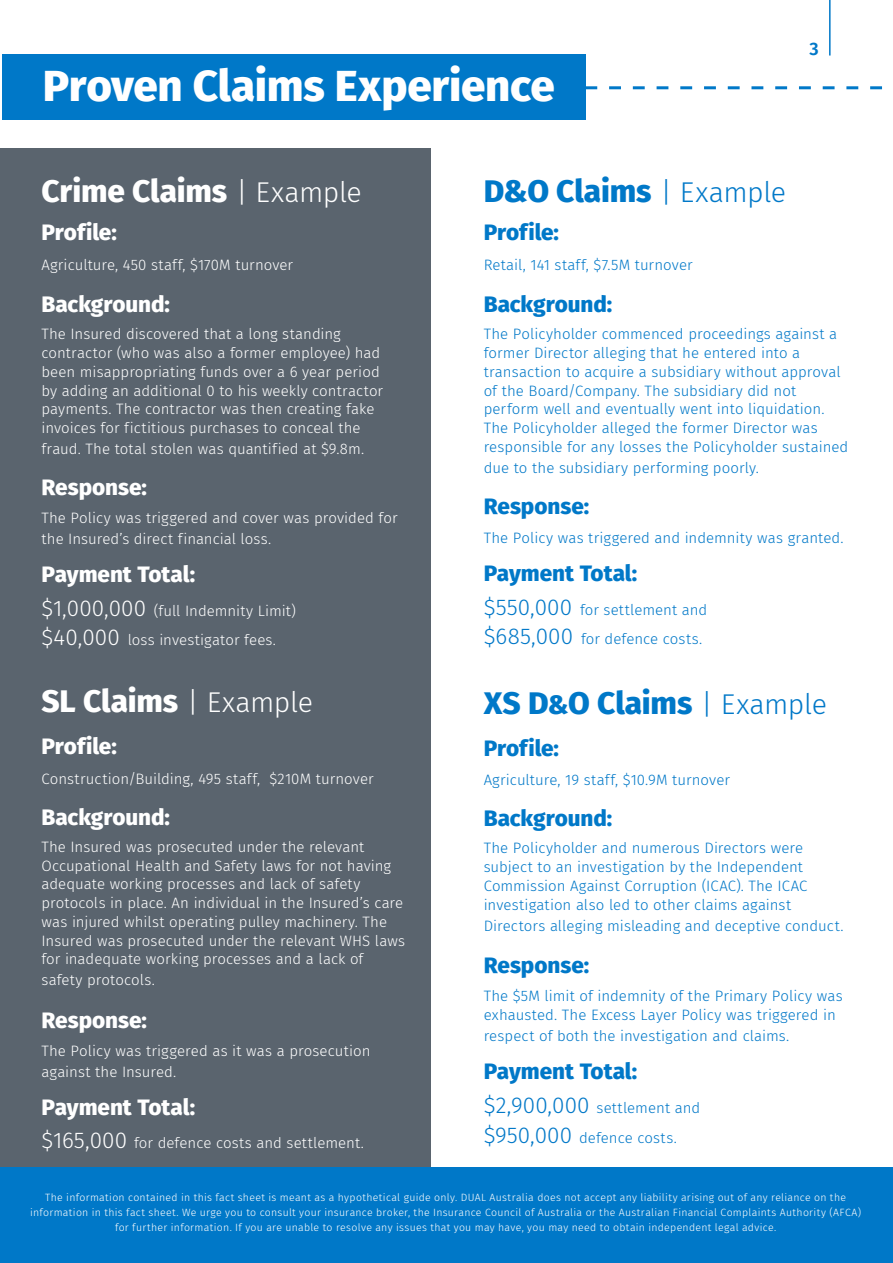
<style>
.page{position:relative;width:893px;height:1263px;background:#fff}
.page>*{position:absolute;margin:0;border:0;box-sizing:border-box;transform-origin:0 0}
._12_List_Body_Blue{font:800 43.8px "Fira Sans";letter-spacing:-.005em;color:#fff}
._12_List_Body_Blue-2{font:800 31.5px "Fira Sans";letter-spacing:-.005em;color:#0078c8}
._12_List_Body_Blue-3{font:800 31.5px "Fira Sans";letter-spacing:-.005em;color:#fff}
.Body{font:800 22.5px "Fira Sans";letter-spacing:-.005em;color:#fff}
.Body-2{font:800 22.5px "Fira Sans";letter-spacing:-.005em;color:#0078c8}
.t1{font:600 18px "Fira Sans";color:#0078c8}
.Body-3{font:300 15px/18.8px "Fira Sans";color:#fff}
.Body-4{font:300 15px/18.8px "Fira Sans";color:#0078c8}
.t2{font:300 10.5px/15px "Fira Sans";letter-spacing:.03em;color:#fff;text-align:center}
.s1{font-weight:300;font-size:28.5px}
.s2{font-size:22.5px}
.s3{font-size:27px}
</style>
<div class="page">
<hr style="left:829px;top:0;width:2px;height:56px;background:#0078c8">
<div style="left:0;top:148px;width:431px;height:1030px;background:#5a646e"></div>
<div style="left:2px;top:54px;width:583px;height:66px;background:#0078c8"></div>
<div style="left:0;top:1168px;width:893px;height:95px;background:#0078c8"></div>
<svg style="left:585px;top:86px;width:297px;height:3px"></svg>
<p class="_12_List_Body_Blue" style="left:43px;top:48px;width:513px">Proven Claims Experience</p>
<p class="t1" style="left:809px;top:34px;width:11px">3</p>
<p class="_12_List_Body_Blue-3" style="left:41px;top:164px;width:322px">Crime Claims <span class="s1">| Example</span></p>
<p class="Body" style="left:41px;top:213px;width:77px">Profile:</p>
<p class="Body-3" style="left:41px;top:255px;width:253px">Agriculture, 450 staff, $170M turnover</p>
<p class="Body" style="left:41px;top:285px;width:130px">Background:</p>
<p class="Body-3" style="left:41px;top:325px;width:343px">The Insured discovered that a long standing contractor (who was also a former employee) had been misappropriating funds over a 6 year period by adding an additional 0 to his weekly contractor payments. The contractor was then creating fake invoices for fictitious purchases to conceal the</p>
<p class="Body-3" style="left:41px;top:439px;width:324px">fraud. The total stolen was quantified at $9.8m.</p>
<p class="Body" style="left:41px;top:467px;width:107px">Response:</p>
<p class="Body-3" style="left:41px;top:507px;width:358px;line-height:21px">The Policy was triggered and cover was provided for the Insured’s direct financial loss.</p>
<p class="Body" style="left:41px;top:554px;width:155px">Payment Total:</p>
<p class="Body-3" style="left:41px;top:601px;width:256px"><span class="s2">$1,000,000</span> (full Indemnity Limit)</p>
<p class="Body-3" style="left:41px;top:630px;width:236px"><span class="s2">$40,000</span> loss investigator fees.</p>
<p class="_12_List_Body_Blue-3" style="left:41px;top:674px;width:273px">SL Claims <span class="s1">| Example</span></p>
<p class="Body" style="left:41px;top:727px;width:77px">Profile:</p>
<p class="Body-3" style="left:41px;top:769px;width:334px">Construction/Building, 495 staff, $210M turnover</p>
<p class="Body" style="left:41px;top:797px;width:130px">Background:</p>
<p class="Body-3" style="left:41px;top:837px;width:365px">The Insured was prosecuted under the relevant Occupational Health and Safety laws for not having adequate working processes and lack of safety protocols in place. An individual in the Insured’s care was injured whilst operating pulley machinery. The Insured was prosecuted under the relevant WHS laws for inadequate working processes and a lack of</p>
<p class="Body-3" style="left:41px;top:971px;width:115px">safety protocols.</p>
<p class="Body" style="left:41px;top:1000px;width:107px">Response:</p>
<p class="Body-3" style="left:41px;top:1040px;width:331px;line-height:21px">The Policy was triggered as it was a prosecution against the Insured.</p>
<p class="Body" style="left:41px;top:1087px;width:155px">Payment Total:</p>
<p class="Body-3" style="left:41px;top:1134px;width:324px"><span class="s2">$165,000</span> for defence costs and settlement.</p>
<p class="_12_List_Body_Blue-2" style="left:484px;top:164px;width:304px">D&amp;O Claims <span class="s1">| Example</span></p>
<p class="Body-2" style="left:484px;top:213px;width:77px">Profile:</p>
<p class="Body-4" style="left:484px;top:255px;width:210px">Retail, 141 staff, $7.5M turnover</p>
<p class="Body-2" style="left:484px;top:285px;width:130px">Background:</p>
<p class="Body-4" style="left:484px;top:325px;width:366px">The Policyholder commenced proceedings against a former Director alleging that he entered into a transaction to acquire a subsidiary without approval of the Board/Company. The subsidiary did not perform well and eventually went into liquidation.<br>The Policyholder alleged the former Director was responsible for any losses the Policyholder sustained</p>
<p class="Body-4" style="left:484px;top:458px;width:277px">due to the subsidiary performing poorly.</p>
<p class="Body-2" style="left:484px;top:486px;width:107px">Response:</p>
<p class="Body-4" style="left:484px;top:528px;width:361px">The Policy was triggered and indemnity was granted.</p>
<p class="Body-2" style="left:484px;top:554px;width:155px">Payment Total:</p>
<p class="Body-4" style="left:484px;top:600px;width:225px"><span class="s2">$550,000</span> for settlement and</p>
<p class="Body-4" style="left:484px;top:630px;width:220px"><span class="s2">$685,000</span> for defence costs.</p>
<p class="_12_List_Body_Blue-2" style="left:484px;top:675px;width:345px">XS D<span class="s3">&amp;</span>O Claims <span class="s1">| Example</span></p>
<p class="Body-2" style="left:484px;top:728px;width:77px">Profile:</p>
<p class="Body-4" style="left:484px;top:771px;width:248px">Agriculture, 19 staff, $10.9M turnover</p>
<p class="Body-2" style="left:484px;top:799px;width:130px">Background:</p>
<p class="Body-4" style="left:484px;top:839px;width:325px">The Policyholder and numerous Directors were subject to an investigation by the Independent Commission Against Corruption (ICAC). The ICAC investigation also led to other claims against</p>
<p class="Body-4" style="left:484px;top:916px;width:361px">Directors alleging misleading and deceptive conduct.</p>
<p class="Body-2" style="left:484px;top:945px;width:107px">Response:</p>
<p class="Body-4" style="left:484px;top:986px;width:361px;line-height:19.5px">The $5M limit of indemnity of the Primary Policy was exhausted. The Excess Layer Policy was triggered in</p>
<p class="Body-4" style="left:484px;top:1027px;width:307px">respect of both the investigation and claims.</p>
<p class="Body-2" style="left:484px;top:1052px;width:155px">Payment Total:</p>
<p class="Body-4" style="left:484px;top:1098px;width:218px"><span class="s2">$2,900,000</span> settlement and</p>
<p class="Body-4" style="left:484px;top:1128px;width:195px"><span class="s2">$950,000</span> defence costs.</p>
<p class="t2" style="left:30px;top:1190px;width:833px">The information contained in this fact sheet is meant as a hypothetical guide only. DUAL Australia does not accept any liability arising out of any reliance on the information in this fact sheet. We urge you to consult your insurance broker, the Insurance Council of Australia or the Australian Financial Complaints Authority (AFCA) for further information. If you are unable to resolve any issues that you may have, you may need to obtain independent legal advice.</p>
</div>
